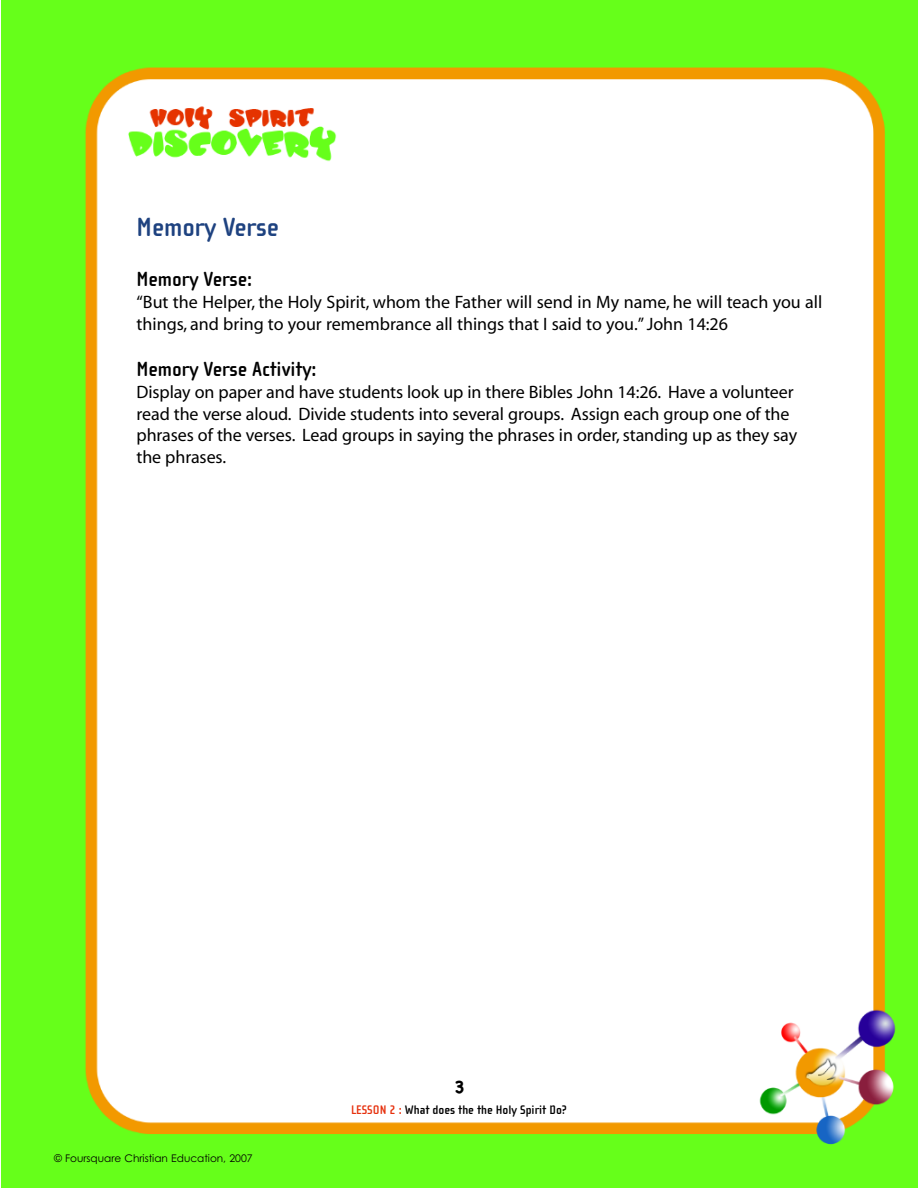
<style>
.page{position:relative;width:918px;height:1188px;background:#fff}
.page>*{position:absolute;margin:0;border:0;box-sizing:border-box;transform-origin:0 0}
.t1{font:700 27px "Cholla Sans";color:#1e4280}
.t2{font:700 21px "Cholla Sans";color:#000}
.t3{font:18px/21.6px "Myriad";letter-spacing:-.005em;color:#000}
.t4{font:700 18px "Chalkboard";color:#000}
.t5{font:700 12.75px "Cholla Sans";color:#000}
.t6{font:10.5px "Century Gothic";color:#000}
.s1{color:#e6300d}
</style>
<div class="page">
<img style="left:1px;top:0;width:917px;height:1188px">
<h1 class="t1" style="left:137px;top:211px;width:144px">Memory Verse</h1>
<p class="t2" style="left:137px;top:266px;width:117px">Memory Verse:</p>
<p class="t3" style="left:137px;top:293px;width:687px">“But the Helper, the Holy Spirit, whom the Father will send in My name, he will teach you all things, and bring to your remembrance all things that I said to you.” John 14:26</p>
<p class="t2" style="left:137px;top:356px;width:182px">Memory Verse Activity:</p>
<p class="t3" style="left:137px;top:383px;width:662px">Display on paper and have students look up in there Bibles John 14:26. Have a volunteer read the verse aloud. Divide students into several groups. Assign each group one of the phrases of the verses. Lead groups in saying the phrases in order, standing up as they say the phrases.</p>
<p class="t4" style="left:454px;top:1076px;width:13px">3</p>
<p class="t6" style="left:54px;top:1152px;width:200px">© Foursquare Christian Education, 2007</p>
<p class="t5" style="left:351px;top:1102px;width:217px"><span class="s1">LESSON 2 :</span> What does the the Holy Spirit Do?</p>
</div>
